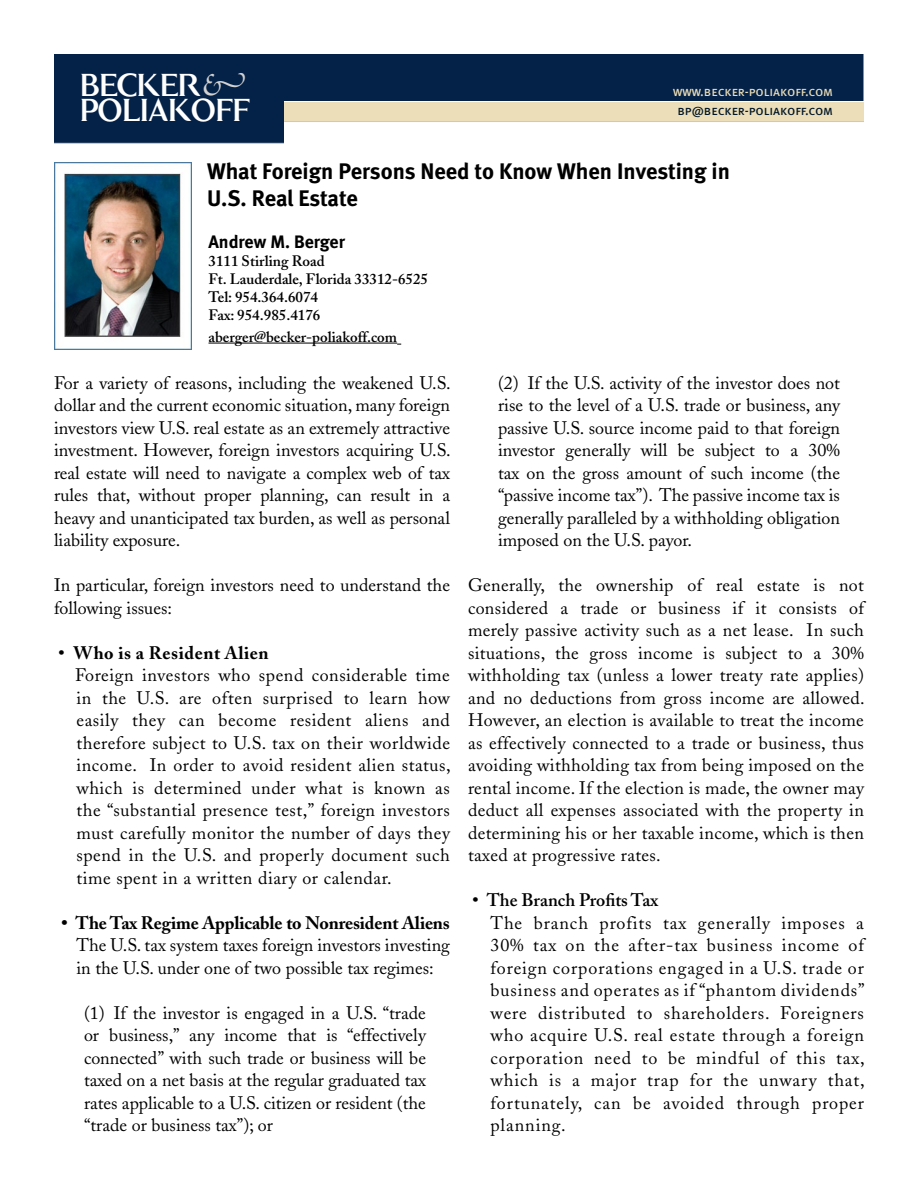
<style>
.page{position:relative;width:918px;height:1188px;background:#fff}
.page>*{position:absolute;margin:0;border:0;box-sizing:border-box;transform-origin:0 0}
.t1{font:48.6px "Clarice Book X Caps";letter-spacing:-.06em;color:#fff}
.t2{font:700 22.5px/27px "Meta";color:#000}
.t3{font:18px/22.5px "Adobe Caslon";color:#000;text-align:justify}
.t4{font:700 18px "Adobe Caslon";letter-spacing:.03em;color:#000}
.t5{font:600 18px "Adobe Caslon";color:#000}
.t6{font:700 18px "Meta";color:#000}
.t7{font:600 15px/21.6px "Adobe Caslon";color:#000}
.t8{font:13.2px/18.9px "Meta Book LF Caps";color:#ebdeb8;text-align:center}
.s1{font-family:"Meta Book Caps";color:#011527}
.s2{font-weight:600}
.s3{font-weight:700}
</style>
<div class="page">
<div style="left:54px;top:54px;width:810px;height:90px;background:#042147"></div>
<div style="left:284px;top:102px;width:580px;height:42px;background:#fff"></div>
<div style="left:284px;top:102px;width:580px;height:19px;background:#ebdeb8"></div>
<hr style="left:284px;top:121px;width:580px;height:1px;background:#c3cad3">
<hr style="left:208px;top:343px;width:189px;height:1px;background:#000">
<div style="left:664px;top:80px;width:175px;height:19px;background:#042147"></div>
<div style="left:59px;top:59px;width:216px;height:81px;background:#042147"></div>
<img style="left:54px;top:163px;width:138px;height:186px">
<p class="t1" style="left:78px;top:50px;width:125px">becker</p>
<p class="t1" style="left:78px;top:75px;width:174px">poliakoff</p>
<p class="t8" style="left:673px;top:82px;width:161px">www.becker-poliakoff.com <span class="s1">bp@becker-poliakoff.com</span></p>
<p class="t2" style="left:207px;top:158px;width:524px">What Foreign Persons Need to Know When Investing in<br>U.S. Real Estate</p>
<p class="t6" style="left:208px;top:231px;width:138px">Andrew M. Berger</p>
<p class="t7" style="left:208px;top:250px;width:118px">3111 Stirling Road</p>
<p class="t7" style="left:208px;top:268px;width:221px">Ft. Lauderdale, Florida 33312-6525</p>
<p class="t7" style="left:208px;top:286px;width:111px">Tel: 954.364.6074</p>
<p class="t7" style="left:208px;top:304px;width:190px">Fax: 954.985.4176 aberger@becker-poliakoff.com</p>
<p class="t3" style="left:54px;top:372px;width:398px">For a variety of reasons, including the weakened U.S. dollar and the current economic situation, many foreign investors view U.S. real estate as an extremely attractive investment. However, foreign investors acquiring U.S. real estate will need to navigate a complex web of tax rules that, without proper planning, can result in a heavy and unanticipated tax burden, as well as personal liability exposure.</p>
<p class="t3" style="left:54px;top:574px;width:398px">In particular, foreign investors need to understand the following issues:</p>
<p class="t4" style="left:58px;top:642px;width:212px"><span class="s2">•</span> Who is a Resident Alien</p>
<p class="t3" style="left:75px;top:664px;width:377px">Foreign investors who spend considerable time in the U.S. are often surprised to learn how easily they can become resident aliens and therefore subject to U.S. tax on their worldwide income. In order to avoid resident alien status, which is determined under what is known as the “substantial presence test,” foreign investors must carefully monitor the number of days they spend in the U.S. and properly document such time spent in a written diary or calendar.</p>
<p class="t3" style="left:76px;top:912px;width:375px;text-indent:-15px"><span class="s3">• The Tax Regime Applicable to Nonresident Aliens </span>The U.S. tax system taxes foreign investors investing in the U.S. under one of two possible tax regimes:</p>
<p class="t3" style="left:84px;top:1002px;width:344px">(1) If the investor is engaged in a U.S. “trade or business,” any income that is “effectively connected” with such trade or business will be taxed on a net basis at the regular graduated tax rates applicable to a U.S. citizen or resident (the “trade or business tax”); or</p>
<p class="t3" style="left:498px;top:372px;width:344px">(2) If the U.S. activity of the investor does not rise to the level of a U.S. trade or business, any passive U.S. source income paid to that foreign investor generally will be subject to a 30% tax on the gross amount of such income (the “passive income tax”). The passive income tax is generally paralleled by a withholding obligation imposed on the U.S. payor.</p>
<p class="t3" style="left:468px;top:574px;width:398px">Generally, the ownership of real estate is not considered a trade or business if it consists of merely passive activity such as a net lease. In such situations, the gross income is subject to a 30% withholding tax (unless a lower treaty rate applies) and no deductions from gross income are allowed.<br>However, an election is available to treat the income as effectively connected to a trade or business, thus avoiding withholding tax from being imposed on the rental income. If the election is made, the owner may deduct all expenses associated with the property in determining his or her taxable income, which is then taxed at progressive rates.</p>
<p class="t5" style="left:472px;top:889px;width:187px">• The Branch Profits Tax</p>
<p class="t3" style="left:490px;top:912px;width:376px">The branch profits tax generally imposes a 30% tax on the after-tax business income of foreign corporations engaged in a U.S. trade or business and operates as if “phantom dividends” were distributed to shareholders. Foreigners who acquire U.S. real estate through a foreign corporation need to be mindful of this tax, which is a major trap for the unwary that, fortunately, can be avoided through proper planning.</p>
</div>
